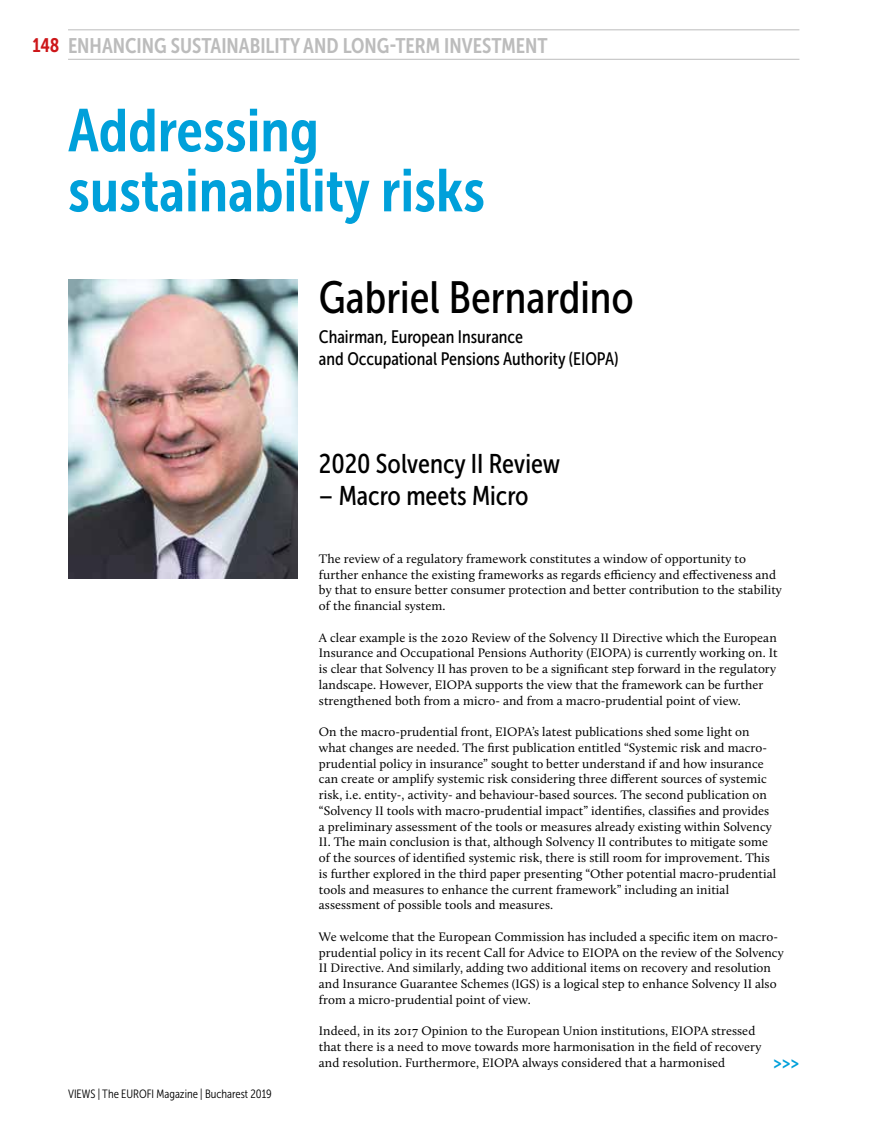
<style>
.page{position:relative;width:893px;height:1127px;background:#fff}
.page>*{position:absolute;margin:0;border:0;box-sizing:border-box;transform-origin:0 0}
.t1{font:60px/60px "Museo Sans Cond 700";color:#00a0da}
.t2{font:45px "Museo Sans Cond 500";color:#000}
.t3{font:27px "Museo Sans Cond 500";color:#000}
.t4{font:21px "Museo Sans Cond 700";color:#bcbcbc}
.t5{font:18px/21.6px "Museo Sans Cond 500";color:#000}
.t6{font:18px "Museo Sans Cond 700";color:#00a0da}
.t7{font:12.75px/15.8px "Calluna";letter-spacing:.005em;color:#000}
.t8{font:12px "Museo Sans Cond 300";color:#000}
.s1{font-size:19.5px;color:#cd171a}
</style>
<div class="page">
<hr style="left:68px;top:29px;width:731px;height:1px;background:#bcbcbc">
<hr style="left:68px;top:59px;width:731px;height:1px;background:#bcbcbc">
<img style="left:68px;top:279px;width:230px;height:299px">
<h3 class="t4" style="left:32px;top:34px;width:517px"><span class="s1">148</span> ENHANCING SUSTAINABILITY AND LONG-TERM INVESTMENT</h3>
<h1 class="t1" style="left:68px;top:101px;width:418px">Addressing sustainability risks</h1>
<h2 class="t2" style="left:319px;top:273px;width:316px">Gabriel Bernardino</h2>
<h3 class="t5" style="left:319px;top:326px;width:301px">Chairman, European Insurance<br>and Occupational Pensions Authority (EIOPA)</h3>
<h3 class="t3" style="left:319px;top:449px;width:243px">2020 Solvency II Review</h3>
<h3 class="t3" style="left:319px;top:481px;width:211px">– Macro meets Micro</h3>
<p class="t8" style="left:68px;top:1087px;width:205px">VIEWS | The EUROFI Magazine | Bucharest 2019</p>
<p class="t7" style="left:319px;top:550px;width:465px">The review of a regulatory framework constitutes a window of opportunity to further enhance the existing frameworks as regards efficiency and effectiveness and by that to ensure better consumer protection and better contribution to the stability of the financial system.</p>
<p class="t7" style="left:319px;top:629px;width:460px">A clear example is the 2020 Review of the Solvency II Directive which the European Insurance and Occupational Pensions Authority (EIOPA) is currently working on. It is clear that Solvency II has proven to be a significant step forward in the regulatory landscape. However, EIOPA supports the view that the framework can be further strengthened both from a micro- and from a macro-prudential point of view.</p>
<p class="t7" style="left:319px;top:724px;width:459px">On the macro-prudential front, EIOPA’s latest publications shed some light on what changes are needed. The first publication entitled “Systemic risk and macro&shy;prudential policy in insurance” sought to better understand if and how insurance can create or amplify systemic risk considering three different sources of systemic risk, i.e. entity-, activity- and behaviour-based sources. The second publication on “Solvency II tools with macro-prudential impact” identifies, classifies and provides a preliminary assessment of the tools or measures already existing within Solvency II. The main conclusion is that, although Solvency II contributes to mitigate some of the sources of identified systemic risk, there is still room for improvement. This is further explored in the third paper presenting “Other potential macro-prudential tools and measures to enhance the current framework” including an initial assessment of possible tools and measures.</p>
<p class="t7" style="left:319px;top:928px;width:466px">We welcome that the European Commission has included a specific item on macro&shy;prudential policy in its recent Call for Advice to EIOPA on the review of the Solvency II Directive. And similarly, adding two additional items on recovery and resolution and Insurance Guarantee Schemes (IGS) is a logical step to enhance Solvency II also from a micro-prudential point of view.</p>
<p class="t7" style="left:319px;top:1023px;width:444px">Indeed, in its 2017 Opinion to the European Union institutions, EIOPA stressed that there is a need to move towards more harmonisation in the field of recovery and resolution. Furthermore, EIOPA always considered that a harmonised</p>
<h3 class="t6" style="left:773px;top:1052px;width:28px">&gt;&gt;&gt;</h3>
</div>
